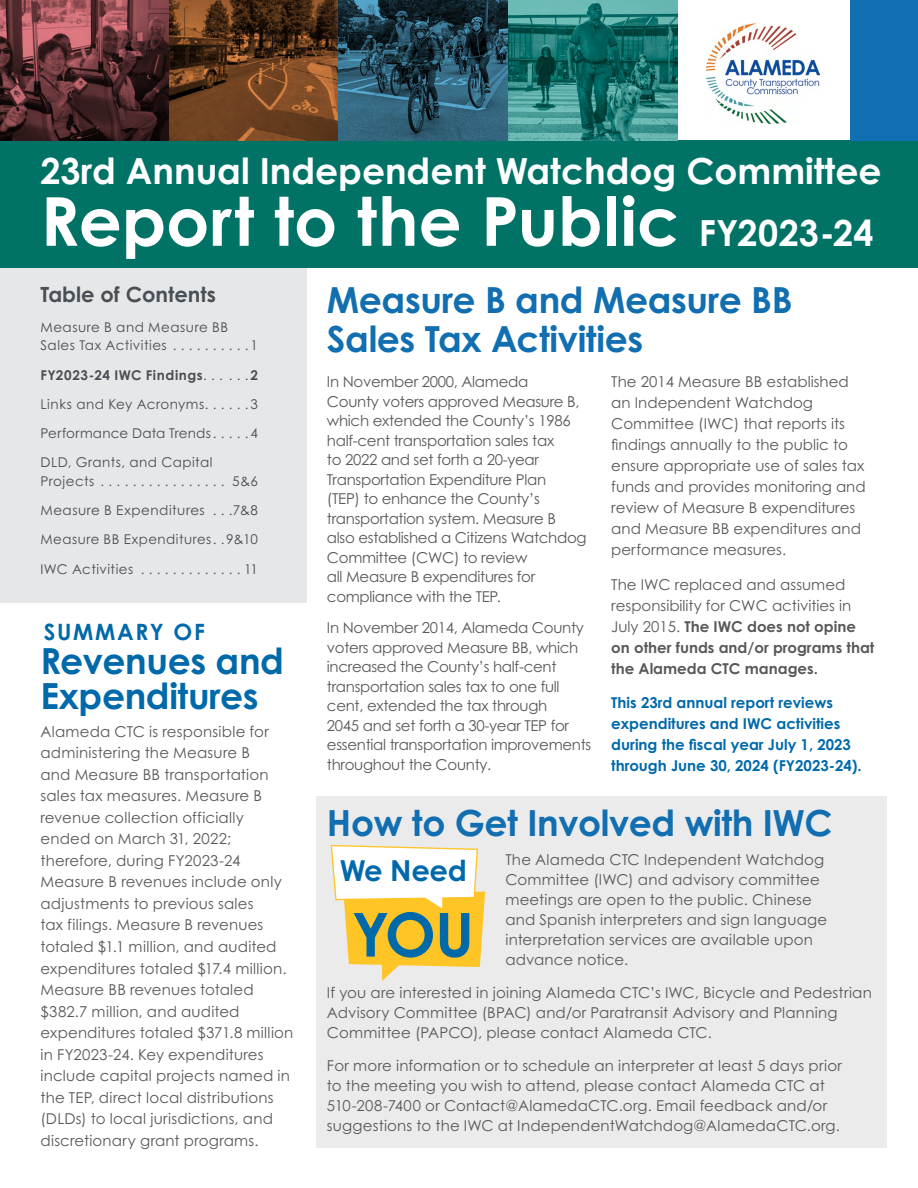
<style>
.page{position:relative;width:918px;height:1188px;background:#fff}
.page>*{position:absolute;margin:0;border:0;box-sizing:border-box;transform-origin:0 0}
.t1{font:700 67.5px "Century Gothic Pro";color:#fff}
._24pt_blue_heads{font:700 60.6px "Century Gothic Pro";color:#0069aa}
._24pt_blue_heads-2{font:700 36px/39px "Century Gothic Pro";letter-spacing:-.01em;color:#116eb0}
.t2{font:700 36px "Century Gothic Pro";color:#fff}
._24pt_blue_heads-3{font:700 36px/34.5px "Century Gothic Pro";letter-spacing:-.01em;color:#0069aa}
._24pt_blue_heads-4{font:700 28.95px "Century Gothic Pro";letter-spacing:-.01em;color:#0069aa}
._24pt_blue_heads-5{font:700 22.5px "Century Gothic Pro";letter-spacing:.075em;color:#0069aa}
.t3{font:700 21px "Century Gothic Pro";color:#484f55}
.Summary_R___E_Body_Copy{font:15px/21.6px "Century Gothic Pro";letter-spacing:.01em;color:#58595b}
.Body_Copy{font:15px/19.5px "Century Gothic Pro";letter-spacing:-.02em;color:#58595b}
.Body_Copy-2{font:15px/21px "Century Gothic Pro";color:#58595b}
.Body_Copy-3{font:700 15px/21px "Century Gothic Pro";color:#58595b}
.Body_Copy-4{font:700 15px/21px "Century Gothic Pro";color:#0069aa}
.t4{font:13.5px/18.5px "Century Gothic Pro";letter-spacing:.035em;color:#484f55}
.t5{font:700 13.5px "Century Gothic Pro";letter-spacing:.04em;color:#484f55}
.t6{font:13.5px "Century Gothic Pro";letter-spacing:.015em;color:#484f55}
.s1{font-size:36px}
.s2{font-weight:400}
</style>
<div class="page">
<div style="left:316px;top:796px;width:571px;height:352px;background:#ebebec"></div>
<div style="left:0;top:259px;width:307px;height:344px;background:#e6e7e8"></div>
<img style="left:707px;top:24px;width:112px;height:100px">
<div style="left:0;top:140px;width:918px;height:128px;background:#007366"></div>
<div style="left:850px;top:0;width:68px;height:140px;background:#116eb0"></div>
<img style="left:0;top:0;width:169px;height:140px">
<svg style="left:169px;top:0;width:170px;height:140px;background:#653c1e"></svg>
<svg style="left:339px;top:0;width:169px;height:140px;background:#264d5f"></svg>
<svg style="left:508px;top:0;width:169px;height:140px;background:#2b817c"></svg>
<svg style="left:330px;top:844px;width:155px;height:137px"></svg>
<p class="t2" style="left:40px;top:149px;width:843px">23rd Annual Independent Watchdog Committee</p>
<p class="t1" style="left:40px;top:179px;width:835px">Report to the Public <span class="s1">FY2023‑24</span></p>
<p class="t3" style="left:40px;top:281px;width:177px">Table of Contents</p>
<p class="t4" style="left:40px;top:318px;width:189px">Measure B and Measure BB<br>Sales Tax Activities ..........</p>
<p class="t4" style="left:250px;top:336px;width:9px">1</p>
<p class="t5" style="left:40px;top:366px;width:193px">FY2023‑24 IWC Findings<span class="s2">. . . ..</span></p>
<p class="t5" style="left:250px;top:366px;width:9px">2</p>
<p class="t4" style="left:40px;top:395px;width:170px">Links and Key Acronyms .....</p>
<p class="t4" style="left:250px;top:395px;width:9px">3</p>
<p class="t6" style="left:40px;top:425px;width:178px">Performance Data Trends ....</p>
<p class="t4" style="left:250px;top:424px;width:9px">4</p>
<p class="t4" style="left:40px;top:453px;width:174px">DLD, Grants, and Capital<br>Projects .................</p>
<p class="t4" style="left:232px;top:472px;width:27px">5&amp;6</p>
<p class="t4" style="left:40px;top:501px;width:170px">Measure B Expenditures ...</p>
<p class="t4" style="left:233px;top:501px;width:27px">7&amp;8</p>
<p class="t4" style="left:40px;top:530px;width:219px">Measure BB Expenditures . 9&amp;10</p>
<p class="t4" style="left:40px;top:559px;width:99px">IWC Activities .............</p>
<p class="t4" style="left:244px;top:559px;width:15px">11</p>
<p class="_24pt_blue_heads-5" style="left:44px;top:618px;width:162px">SUMMARY OF</p>
<p class="_24pt_blue_heads-3" style="left:40px;top:643px;width:245px">Revenues and<br>Expenditures</p>
<p class="Summary_R___E_Body_Copy" style="left:40px;top:720px;width:254px">Alameda CTC is responsible for administering the Measure B<br>and Measure BB transportation sales tax measures. Measure B revenue collection officially ended on March 31, 2022; therefore, during FY2023‑24<br>Measure B revenues include only adjustments to previous sales<br>tax filings. Measure B revenues totaled $1.1 million, and audited expenditures totaled $17.4 million.<br>Measure BB revenues totaled $382.7 million, and audited expenditures totaled $371.8 million in FY2023‑24. Key expenditures include capital projects named in the TEP, direct local distributions (DLDs) to local jurisdictions, and discretionary grant programs.</p>
<p class="_24pt_blue_heads-2" style="left:327px;top:280px;width:467px">Measure B and Measure BB<br>Sales Tax Activities</p>
<p class="Body_Copy" style="left:327px;top:372px;width:261px">In November 2000, Alameda<br>County voters approved Measure B, which extended the County’s 1986 half-cent transportation sales tax<br>to 2022 and set forth a 20-year<br>Transportation Expenditure Plan<br>(TEP) to enhance the County’s transportation system. Measure B also established a Citizens Watchdog<br>Committee (CWC) to review<br>all Measure B expenditures for compliance with the TEP.</p>
<p class="Body_Copy" style="left:327px;top:618px;width:266px">In November 2014, Alameda County voters approved Measure BB, which increased the County’s half-cent transportation sales tax to one full cent, extended the tax through<br>2045 and set forth a 30‑year TEP for essential transportation improvements throughout the County.</p>
<p class="Body_Copy-2" style="left:611px;top:371px;width:256px">The 2014 Measure BB established an Independent Watchdog<br>Committee (IWC) that reports its findings annually to the public to ensure appropriate use of sales tax funds and provides monitoring and review of Measure B expenditures and Measure BB expenditures and performance measures.</p>
<p class="Body_Copy-3" style="left:611px;top:574px;width:265px"><span class="s2">The IWC replaced and assumed responsibility for CWC activities in<br>July 2015.</span> The IWC does not opine on other funds and/or programs that the Alameda CTC manages.</p>
<p class="Body_Copy-4" style="left:611px;top:692px;width:252px">This 23rd annual report reviews expenditures and IWC activities during the fiscal year July 1, 2023 through June 30, 2024 (FY2023‑24).</p>
<p class="_24pt_blue_heads-2" style="left:327px;top:803px;width:507px">How to Get Involved with IWC</p>
<p class="Summary_R___E_Body_Copy" style="left:505px;top:850px;width:323px;line-height:19.8px">The Alameda CTC Independent Watchdog Committee (IWC) and advisory committee meetings are open to the public. Chinese and Spanish interpreters and sign language interpretation services are available upon advance notice.</p>
<p class="Summary_R___E_Body_Copy" style="left:327px;top:982px;width:546px;line-height:19.8px">If you are interested in joining Alameda CTC’s IWC, Bicycle and Pedestrian<br>Advisory Committee (BPAC) and/or Paratransit Advisory and Planning<br>Committee (PAPCO), please contact Alameda CTC.</p>
<p class="Summary_R___E_Body_Copy" style="left:327px;top:1056px;width:517px;line-height:20px">For more information or to schedule an interpreter at least 5 days prior to the meeting you wish to attend, please contact Alameda CTC at 510-208-7400 or Contact@AlamedaCTC.org. Email feedback and/or suggestions to the IWC at IndependentWatchdog@AlamedaCTC.org.</p>
<p class="_24pt_blue_heads-4" style="left:340px;top:853px;width:128px">We Need</p>
<p class="_24pt_blue_heads" style="left:352px;top:897px;width:124px">YOU</p>
</div>
